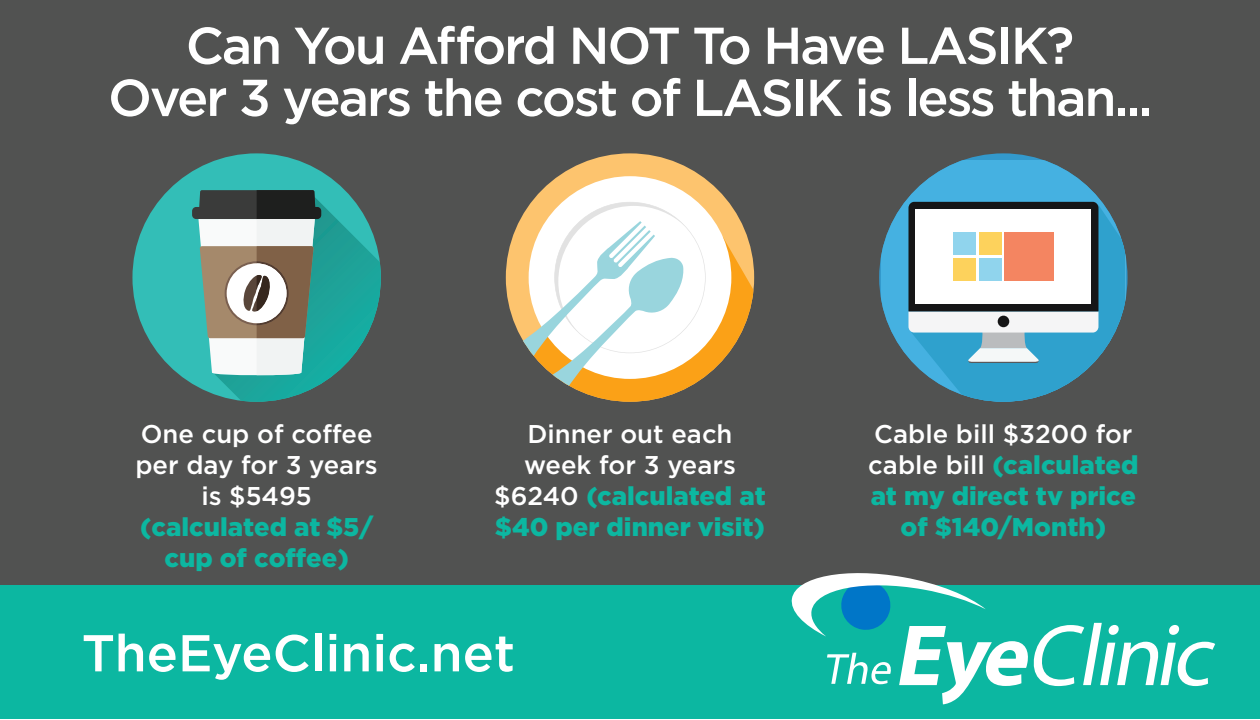
<style>
.page{position:relative;width:1260px;height:720px;background:#fff}
.page>*{position:absolute;margin:0;border:0;box-sizing:border-box;transform-origin:0 0}
.t1{font:500 51.75px "Gotham";letter-spacing:-.04em;color:#fff}
.t2{font:500 51.75px "Gotham";color:#fff}
.t3{font:500 25.75px/30.8px "Gotham";color:#fff;text-align:center}
.t4{font:900 25.75px/30.8px "Gotham";color:#0cb7a1;text-align:center}
.s1{font-weight:900;color:#0cb7a1}
.s2{font-weight:500;color:#fff}
</style>
<div class="page">
<div style="left:0;top:0;width:1260px;height:585px;background:#515251"></div>
<div style="left:0;top:585px;width:1260px;height:134px;background:#0cb7a1"></div>
<svg style="left:792px;top:573px;width:423px;height:131px"></svg>
<div style="left:132px;top:153px;width:249px;height:249px;background:#33beb7;border-radius:124px"></div>
<svg style="left:192px;top:190px;width:189px;height:212px"></svg>
<div style="left:506px;top:153px;width:248px;height:249px;background:#fdc46e;border-radius:124px"></div>
<svg style="left:706px;top:237px;width:48px;height:139px"></svg>
<div style="left:529px;top:176px;width:202px;height:203px;background:#fff;border-radius:50%"></div>
<svg style="left:506px;top:202px;width:200px;height:200px"></svg>
<svg style="left:881px;top:160px;width:221px;height:197px;fill:#45b1e1"></svg>
<svg style="left:908px;top:202px;width:217px;height:200px"></svg>
<div style="left:916px;top:209px;width:175px;height:94px;background:#fff"></div>
<div style="left:998px;top:316px;width:11px;height:11px;background:#151516;border-radius:50%"></div>
<div style="left:979px;top:232px;width:23px;height:22px;background:#fdd25c"></div>
<div style="left:953px;top:232px;width:23px;height:22px;background:#90d4ed"></div>
<div style="left:979px;top:258px;width:23px;height:23px;background:#90d4ed"></div>
<div style="left:953px;top:258px;width:23px;height:23px;background:#fdd25c"></div>
<div style="left:1004px;top:232px;width:50px;height:49px;background:#f48561"></div>
<p class="t1" style="left:186px;top:12px;width:890px">Can You Afford NOT To Have LASIK?</p>
<p class="t1" style="left:108px;top:64px;width:1046px">Over 3 years the cost of LASIK is less than...</p>
<p class="t3" style="left:135px;top:418px;width:244px">One cup of coffee per day for 3 years is $5495 <span class="s1">(calculated at $5/ cup of coffee)</span></p>
<p class="t3" style="left:494px;top:418px;width:273px">Dinner out each week for 3 years $6240 <span class="s1">(calculated at $40 per dinner visit)</span></p>
<p class="t4" style="left:868px;top:419px;width:272px"><span class="s2">Cable bill $3200 for cable bill</span> (calculated at my direct tv price of $140/Month)</p>
<p class="t2" style="left:82px;top:619px;width:435px">TheEyeClinic.net</p>
</div>
